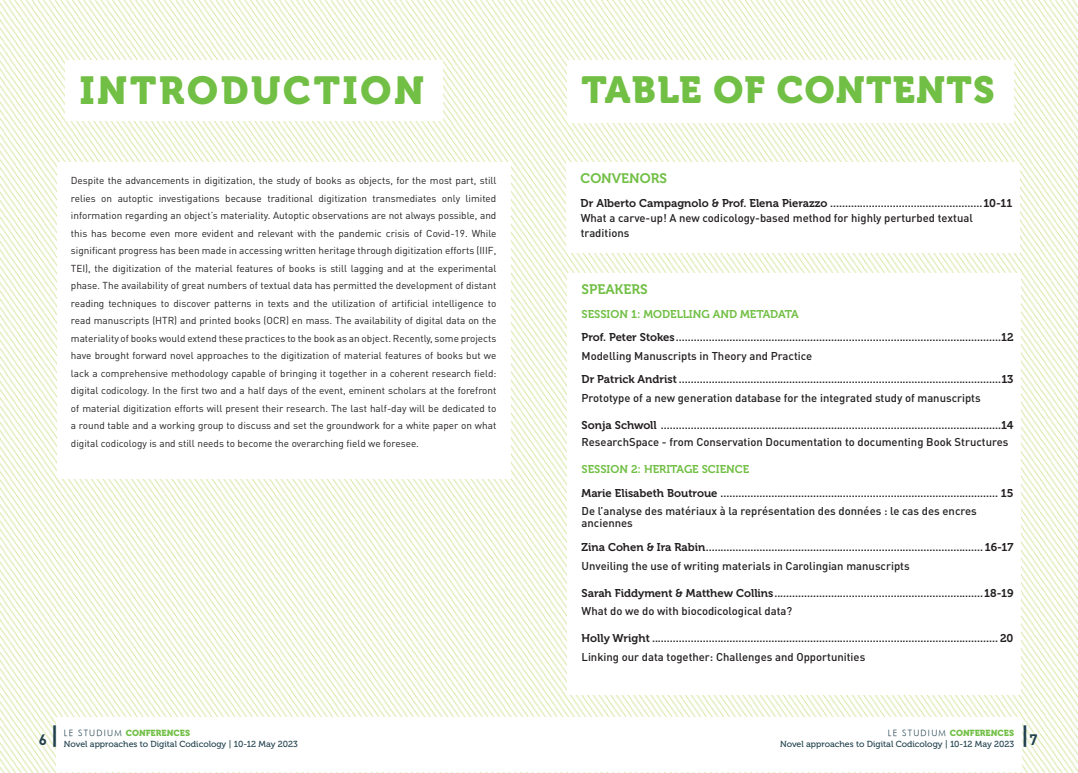
<style>
.page{position:relative;width:1078px;height:773px;background:#fff}
.page>*{position:absolute;margin:0;border:0;box-sizing:border-box;transform-origin:0 0}
.t1{font:38.75px "Museo 900";letter-spacing:.07em;color:#71bf44}
.t2{font:37.5px "Museo 900";letter-spacing:.03em;color:#71bf44}
.t3{font:500 25px "DIN Pro";color:#20404d}
.t4{font:700 15px "DIN Pro";color:#20404d}
.Texte_sommaire__gras{font:13.75px "Museo 700";color:#71bf44}
.t5{font:11.25px "Museo 700";color:#231f20}
.t6{font:500 11.25px/15px "DIN Pro";color:#231f20}
.t7{font:11.25px "Museo 700";color:#71bf44}
.Texte{font:10px/17.5px "DIN Pro";color:#231f20;text-align:justify}
.t8{font:8.75px "Museo 500";color:#20404d}
.t9{font:8.75px "Museo 900";color:#71bf44}
.s1{font-weight:500;font-size:25px}
.s2{font-family:"Futura";font-style:italic;color:#20404d}
.s3{font-weight:700;font-size:15px}
</style>
<div class="page">
<img style="left:0;top:0;width:1077px;height:772px">
<div style="left:66px;top:60px;width:376px;height:60px;background:#fff"></div>
<div style="left:57px;top:162px;width:453px;height:316px;background:#fff"></div>
<div style="left:566px;top:162px;width:454px;height:90px;background:#fff"></div>
<div style="left:567px;top:273px;width:453px;height:421px;background:#fff"></div>
<div style="left:567px;top:60px;width:446px;height:62px;background:#fff"></div>
<div style="left:57px;top:717px;width:482px;height:55px;background:#fff"></div>
<div style="left:539px;top:717px;width:481px;height:55px;background:#fff"></div>
<p class="t1" style="left:80px;top:68px;width:346px">INTRODUCTION</p>
<p class="t2" style="left:581px;top:68px;width:414px">TABLE OF CONTENTS</p>
<p class="Texte" style="left:71px;top:171px;width:427px">Despite the advancements in digitization, the study of books as objects, for the most part, still relies on autoptic investigations because traditional digitization transmediates only limited information regarding an object’s materiality. Autoptic observations are not always possible, and this has become even more evident and relevant with the pandemic crisis of Covid-19. While significant progress has been made in accessing written heritage through digitization efforts (IIIF, TEI), the digitization of the material features of books is still lagging and at the experimental phase. The availability of great numbers of textual data has permitted the development of distant reading techniques to discover patterns in texts and the utilization of artificial intelligence to read manuscripts (HTR) and printed books (OCR) en mass. The availability of digital data on the materiality of books would extend these practices to the book as an object. Recently, some projects have brought forward novel approaches to the digitization of material features of books but we lack a comprehensive methodology capable of bringing it together in a coherent research field: digital codicology. In the first two and a half days of the event, eminent scholars at the forefront of material digitization efforts will present their research. The last half-day will be dedicated to a round table and a working group to discuss and set the groundwork for a white paper on what digital codicology is and still needs to become the overarching field we foresee.</p>
<p class="Texte_sommaire__gras" style="left:580px;top:171px;width:88px">CONVENORS</p>
<p class="t5" style="left:580px;top:196px;width:433px">Dr Alberto Campagnolo &amp; Prof. Elena Pierazzo ...................................................10-11</p>
<p class="t6" style="left:580px;top:209px;width:394px">What a carve-up! A new codicology-based method for highly perturbed textual traditions</p>
<p class="Texte_sommaire__gras" style="left:581px;top:281px;width:67px">SPEAKERS</p>
<p class="t7" style="left:581px;top:307px;width:219px">SESSION 1: MODELLING AND METADATA</p>
<p class="t5" style="left:581px;top:331px;width:433px">Prof. Peter Stokes.............................................................................................................12</p>
<p class="t6" style="left:581px;top:347px;width:232px">Modelling Manuscripts in Theory and Practice</p>
<p class="t5" style="left:581px;top:373px;width:433px">Dr Patrick Andrist ............................................................................................................13</p>
<p class="t6" style="left:581px;top:389px;width:400px">Prototype of a new generation database for the integrated study of manuscripts</p>
<p class="t5" style="left:581px;top:418px;width:433px">Sonja Schwoll ..................................................................................................................14</p>
<p class="t6" style="left:581px;top:434px;width:428px">ResearchSpace - from Conservation Documentation to documenting Book Structures</p>
<p class="t7" style="left:581px;top:463px;width:169px">SESSION 2: HERITAGE SCIENCE</p>
<p class="t5" style="left:581px;top:486px;width:433px">Marie Elisabeth Boutroue ............................................................................................. 15</p>
<p class="t6" style="left:581px;top:503px;width:396px">De l’analyse des matériaux à la représentation des données : le cas des encres</p>
<p class="t6" style="left:581px;top:515px;width:53px">anciennes</p>
<p class="t5" style="left:581px;top:540px;width:433px">Zina Cohen &amp; Ira Rabin............................................................................................. 16-17</p>
<p class="t6" style="left:581px;top:557px;width:329px">Unveiling the use of writing materials in Carolingian manuscripts</p>
<p class="t5" style="left:581px;top:586px;width:433px">Sarah Fiddyment &amp; Matthew Collins......................................................................18-19</p>
<p class="t6" style="left:581px;top:603px;width:212px">What do we do with biocodicological data?</p>
<p class="t5" style="left:581px;top:632px;width:433px">Holly Wright .................................................................................................................... 20</p>
<p class="t6" style="left:581px;top:648px;width:285px">Linking our data together: Challenges and Opportunities</p>
<h3 class="t4" style="left:39px;top:729px;width:22px">6 <span class="s1">|</span></h3>
<p class="t9" style="left:64px;top:728px;width:128px"><span class="s2">LE STUDIUM</span> CONFERENCES</p>
<p class="t8" style="left:64px;top:738px;width:235px">Novel approaches to Digital Codicology | 10-12 May 2023</p>
<p class="t9" style="left:887px;top:728px;width:128px"><span class="s2">LE STUDIUM</span> CONFERENCES</p>
<p class="t8" style="left:779px;top:738px;width:235px">Novel approaches to Digital Codicology | 10-12 May 2023</p>
<h3 class="t3" style="left:1020px;top:719px;width:18px">|<span class="s3">7</span></h3>
</div>
